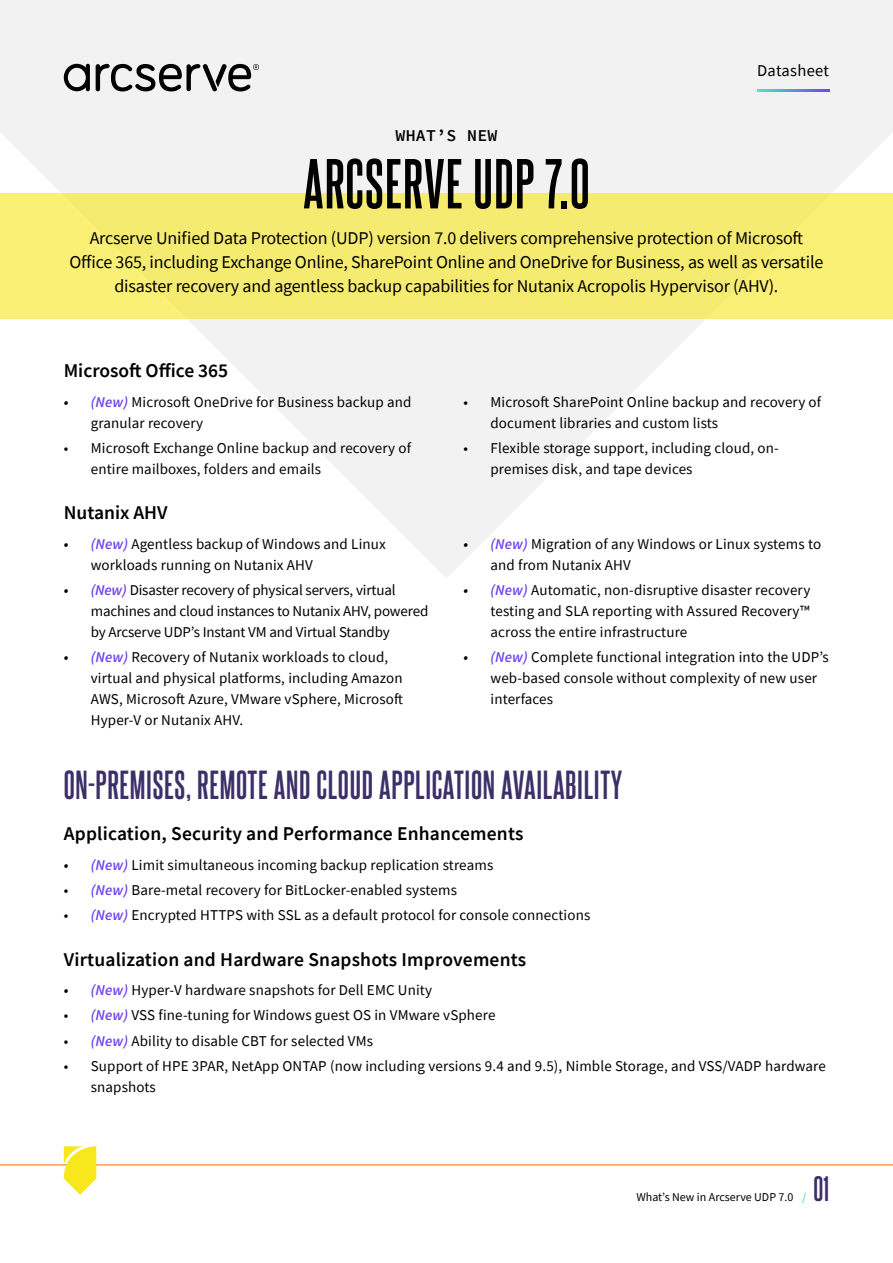
<style>
.page{position:relative;width:893px;height:1263px;background:#fff}
.page>*{position:absolute;margin:0;border:0;box-sizing:border-box;transform-origin:0 0}
.t1{font:700 60px "Steelfish Rg";letter-spacing:.02em;color:#000}
.t2{font:700 34.5px "Steelfish Rg";letter-spacing:.02em;color:#3b3068}
.t3{font:600 19.5px "Source Sans Pro";letter-spacing:.01em;color:#000}
.t4{font:18px/24px "Source Sans Pro";letter-spacing:-.01em;color:#000;text-align:center}
.t5{font:16.5px "Source Sans Pro";letter-spacing:.02em;color:#000}
.t6{font:600 16.5px "Source Code Pro";letter-spacing:.02em;color:#000}
.t7{font:15px/21px "Source Sans Pro";letter-spacing:.01em;color:#000}
.t8{font:15px/21px "Source Sans Pro";letter-spacing:-.01em;color:#000}
.t9{font:12px "Source Sans Pro";color:#000}
.s1{font-weight:600;font-style:italic}
.s2{font-weight:600;font-style:italic;color:#6d43f0}
.s3{font-weight:600;color:#50e3c2}
.s4{font-family:"Steelfish Rg";font-weight:700;font-size:30px;color:#3b3068}
</style>
<div class="page">
<svg style="left:0;top:0;width:893px;height:578px;fill:#f2f2f2"></svg>
<hr style="left:0;top:1164px;width:893px;height:1px;background:#f59a5d">
<svg style="left:64px;top:64px;width:26px;height:27px"></svg>
<svg style="left:96px;top:64px;width:163px;height:27px"></svg>
<svg style="left:64px;top:1146px;width:32px;height:49px"></svg>
<svg style="left:757px;top:90px;width:72px;height:1px"></svg>
<div style="left:0;top:194px;width:893px;height:125px;background:#f5eb71"></div>
<p class="t6" style="left:395px;top:125px;width:103px">WHAT’S NEW</p>
<h1 class="t1" style="left:303px;top:147px;width:288px">ARCSERVE UDP 7.0</h1>
<p class="t5" style="left:757px;top:60px;width:74px">Datasheet</p>
<p class="t4" style="left:70px;top:225px;width:755px">Arcserve Unified Data Protection (UDP) version 7.0 delivers comprehensive protection of Microsoft<br>Office 365, including Exchange Online, SharePoint Online and OneDrive for Business, as well as versatile disaster recovery and agentless backup capabilities for Nutanix Acropolis Hypervisor (AHV).</p>
<h3 class="t3" style="left:64px;top:358px;width:166px">Microsoft Office 365</h3>
<p class="t7" style="left:91px;top:391px;width:322px;text-indent:-27px"><span class="s1">•</span> <span class="s2">(New)</span> Microsoft OneDrive for Business backup and granular recovery</p>
<p class="t7" style="left:91px;top:437px;width:322px;text-indent:-27px">• Microsoft Exchange Online backup and recovery of entire mailboxes, folders and emails</p>
<h3 class="t3" style="left:64px;top:500px;width:105px">Nutanix AHV</h3>
<p class="t7" style="left:91px;top:533px;width:297px;text-indent:-27px"><span class="s1">•</span> <span class="s2">(New)</span> Agentless backup of Windows and Linux workloads running on Nutanix AHV</p>
<p class="t8" style="left:91px;top:579px;width:339px;text-indent:-27px"><span class="s1">•</span> <span class="s2">(New)</span> Disaster recovery of physical servers, virtual machines and cloud instances to Nutanix AHV, powered by Arcserve UDP’s Instant VM and Virtual Standby</p>
<p class="t7" style="left:91px;top:647px;width:314px;text-indent:-27px"><span class="s1">•</span> <span class="s2">(New)</span> Recovery of Nutanix workloads to cloud, virtual and physical platforms, including Amazon AWS, Microsoft Azure, VMware vSphere, Microsoft Hyper-V or Nutanix AHV.</p>
<p class="t7" style="left:490px;top:391px;width:332px;text-indent:-27px">• Microsoft SharePoint Online backup and recovery of document libraries and custom lists</p>
<p class="t7" style="left:490px;top:437px;width:290px;text-indent:-27px">• Flexible storage support, including cloud, on&shy;premises disk, and tape devices</p>
<p class="t7" style="left:490px;top:533px;width:332px;text-indent:-27px"><span class="s1">•</span> <span class="s2">(New)</span> Migration of any Windows or Linux systems to and from Nutanix AHV</p>
<p class="t7" style="left:490px;top:579px;width:321px;text-align:justify;text-indent:-27px"><span class="s1">•</span> <span class="s2">(New)</span> Automatic, non-disruptive disaster recovery testing and SLA reporting with Assured Recovery™ across the entire infrastructure</p>
<p class="t7" style="left:490px;top:647px;width:340px;text-indent:-27px"><span class="s1">•</span> <span class="s2">(New)</span> Complete functional integration into the UDP’s web-based console without complexity of new user interfaces</p>
<h2 class="t2" style="left:64px;top:764px;width:560px">ON-PREMISES, REMOTE AND CLOUD APPLICATION AVAILABILITY</h2>
<h3 class="t3" style="left:64px;top:821px;width:461px">Application, Security and Performance Enhancements</h3>
<p class="t7" style="left:64px;top:854px;width:431px"><span class="s1">•</span> <span class="s2">(New)</span> Limit simultaneous incoming backup replication streams</p>
<p class="t7" style="left:64px;top:879px;width:395px">• <span class="s2">(New)</span> Bare-metal recovery for BitLocker-enabled systems</p>
<p class="t7" style="left:64px;top:905px;width:528px">• <span class="s2">(New)</span> Encrypted HTTPS with SSL as a default protocol for console connections</p>
<h3 class="t3" style="left:64px;top:946px;width:464px">Virtualization and Hardware Snapshots Improvements</h3>
<p class="t7" style="left:64px;top:980px;width:370px"><span class="s1">•</span> <span class="s2">(New)</span> Hyper-V hardware snapshots for Dell EMC Unity</p>
<p class="t7" style="left:64px;top:1005px;width:433px">• <span class="s2">(New)</span> VSS fine-tuning for Windows guest OS in VMware vSphere</p>
<p class="t7" style="left:64px;top:1030px;width:311px">• <span class="s2">(New)</span> Ability to disable CBT for selected VMs</p>
<p class="t7" style="left:91px;top:1055px;width:737px;text-indent:-27px">• Support of HPE 3PAR, NetApp ONTAP (now including versions 9.4 and 9.5), Nimble Storage, and VSS/VADP hardware snapshots</p>
<p class="t9" style="left:636px;top:1189px;width:194px">What’s New in Arcserve UDP 7.0 <span class="s3">/</span> <span class="s4">01</span></p>
</div>
